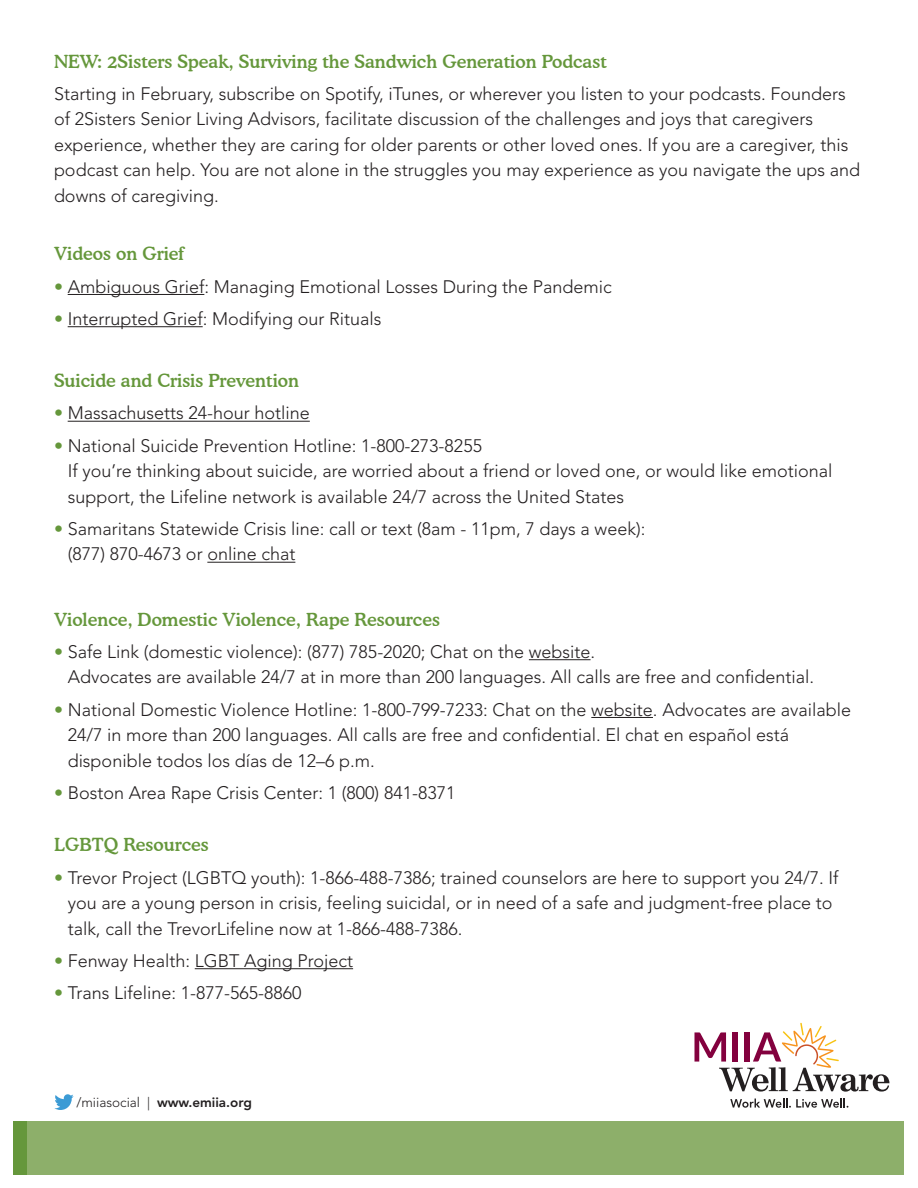
<style>
.page{position:relative;width:918px;height:1188px;background:#fff}
.page>*{position:absolute;margin:0;border:0;box-sizing:border-box;transform-origin:0 0}
.Text{font:300 18px/25.5px "Avenir LT Std";color:#231f20}
.nsub{font:500 18px "Cooper BT";color:#65973b}
.t1{font:800 13.5px "Avenir LT Std";color:#231f20}
.s1{color:#65973b}
.s2{font-weight:300}
</style>
<div class="page">
<svg style="left:54px;top:1094px;width:20px;height:16px"></svg>
<div style="left:14px;top:1121px;width:890px;height:53px;background:#8daf6a"></div>
<div style="left:14px;top:1121px;width:13px;height:53px;background:#65973b"></div>
<svg style="left:730px;top:1099px;width:118px;height:9px"></svg>
<svg style="left:694px;top:1023px;width:196px;height:69px"></svg>
<hr style="left:68px;top:294px;width:136px;height:1px;background:#231f20">
<hr style="left:68px;top:326px;width:135px;height:1px;background:#231f20">
<hr style="left:68px;top:421px;width:242px;height:1px;background:#231f20">
<hr style="left:207px;top:562px;width:88px;height:1px;background:#231f20">
<hr style="left:529px;top:659px;width:62px;height:1px;background:#231f20">
<hr style="left:591px;top:717px;width:62px;height:1px;background:#231f20">
<hr style="left:195px;top:968px;width:158px;height:1px;background:#231f20">
<p class="nsub" style="left:54px;top:50px;width:554px">NEW: 2Sisters Speak, Surviving the Sandwich Generation Podcast</p>
<p class="Text" style="left:54px;top:81px;width:808px">Starting in February, subscribe on Spotify, iTunes, or wherever you listen to your podcasts. Founders of 2Sisters Senior Living Advisors, facilitate discussion of the challenges and joys that caregivers experience, whether they are caring for older parents or other loved ones. If you are a caregiver, this podcast can help. You are not alone in the struggles you may experience as you navigate the ups and downs of caregiving.</p>
<p class="nsub" style="left:54px;top:243px;width:131px">Videos on Grief</p>
<p class="Text" style="left:54px;top:274px;width:559px"><span class="s1">•</span> Ambiguous Grief: Managing Emotional Losses During the Pandemic</p>
<p class="Text" style="left:54px;top:306px;width:329px"><span class="s1">•</span> Interrupted Grief: Modifying our Rituals</p>
<p class="nsub" style="left:54px;top:370px;width:247px">Suicide and Crisis Prevention</p>
<p class="Text" style="left:54px;top:401px;width:257px"><span class="s1">•</span> Massachusetts 24-hour hotline</p>
<p class="Text" style="left:68px;top:433px;width:766px;text-indent:-14px"><span class="s1">•</span> National Suicide Prevention Hotline: 1-800-273-8255<br>If you’re thinking about suicide, are worried about a friend or loved one, or would like emotional support, the Lifeline network is available 24/7 across the United States</p>
<p class="Text" style="left:68px;top:516px;width:579px;text-indent:-14px"><span class="s1">•</span> Samaritans Statewide Crisis line: call or text (8am - 11pm, 7 days a week): (877) 870-4673 or online chat</p>
<p class="nsub" style="left:54px;top:608px;width:387px">Violence, Domestic Violence, Rape Resources</p>
<p class="Text" style="left:68px;top:639px;width:748px;text-indent:-14px"><span class="s1">•</span> Safe Link (domestic violence): (877) 785-2020; Chat on the website.<br>Advocates are available 24/7 at in more than 200 languages. All calls are free and confidential.</p>
<p class="Text" style="left:68px;top:697px;width:785px;text-indent:-14px"><span class="s1">•</span> National Domestic Violence Hotline: 1-800-799-7233: Chat on the website. Advocates are available<br>24/7 in more than 200 languages. All calls are free and confidential. El chat en español está disponible todos los días de 12–6 p.m.</p>
<p class="Text" style="left:54px;top:780px;width:403px"><span class="s1">•</span> Boston Area Rape Crisis Center: 1 (800) 841-8371</p>
<p class="nsub" style="left:54px;top:834px;width:156px">LGBTQ Resources</p>
<p class="Text" style="left:68px;top:865px;width:772px;text-indent:-14px"><span class="s1">•</span> Trevor Project (LGBTQ youth): 1-866-488-7386; trained counselors are here to support you 24/7. If you are a young person in crisis, feeling suicidal, or in need of a safe and judgment-free place to talk, call the TrevorLifeline now at 1-866-488-7386.</p>
<p class="Text" style="left:54px;top:948px;width:301px"><span class="s1">•</span> Fenway Health: LGBT Aging Project</p>
<p class="Text" style="left:54px;top:980px;width:249px"><span class="s1">•</span> Trans Lifeline: 1-877-565-8860</p>
<p class="t1" style="left:76px;top:1095px;width:177px"><span class="s2">/miiasocial |</span> www.emiia.org</p>
</div>
